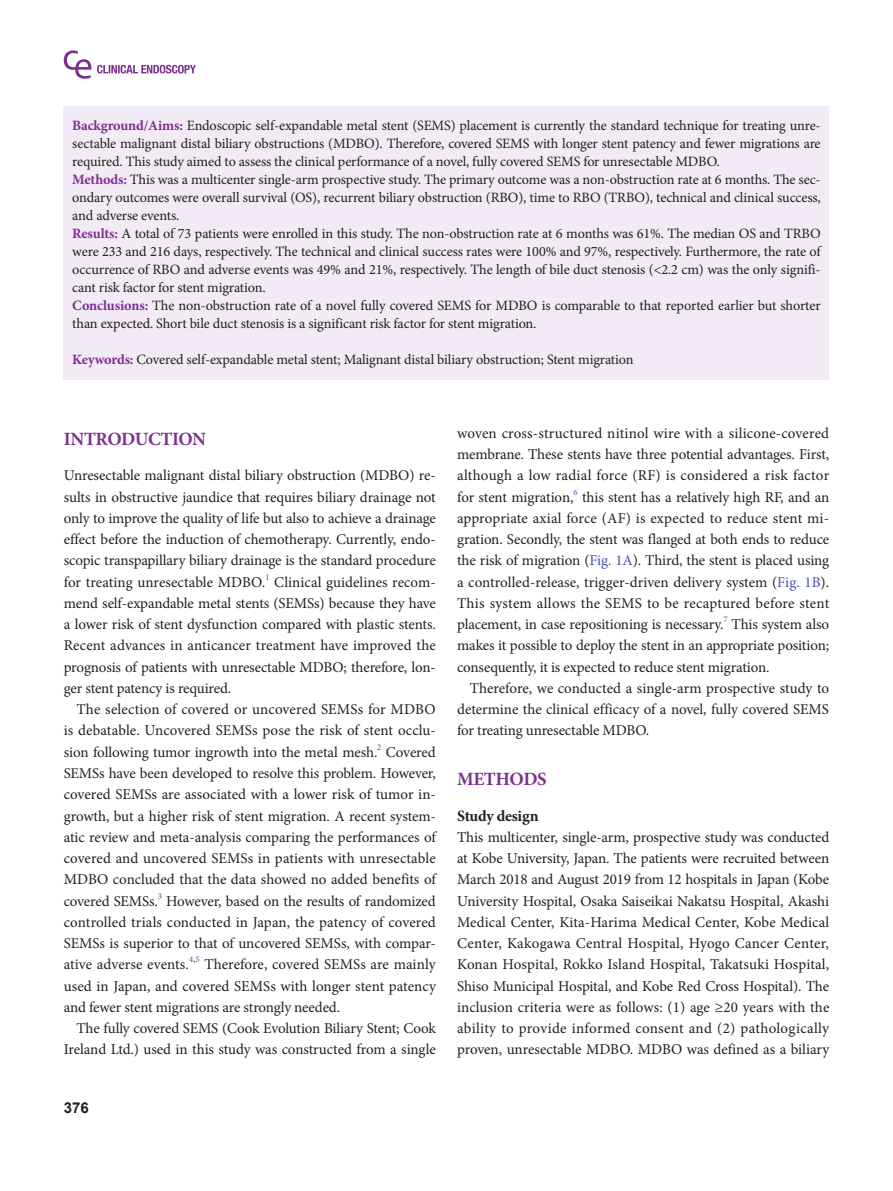
<style>
.page{position:relative;width:893px;height:1191px;background:#fff}
.page>*{position:absolute;margin:0;border:0;box-sizing:border-box;transform-origin:0 0}
.body-title{font:700 18.75px "Minion Pro";letter-spacing:-.02em;color:#7d308f}
.body-sub-title{font:700 15.75px "Minion Pro";letter-spacing:-.015em;color:#231f20}
.body{font:15px/21.3px "Minion Pro";letter-spacing:-.01em;color:#231f20;text-align:justify}
.t1{font:700 15px "Arial";color:#231f20}
.abstract{font:14.25px/18px "Minion Pro";letter-spacing:-.01em;color:#231f20;text-align:justify}
.body-2{font:8.7px "Minion Pro";color:#4a51b5}
.s1{font-weight:700;color:#7d308f}
.s2{color:#231f20}
.s3{color:#4a51b5}
</style>
<div class="page">
<div style="left:64px;top:106px;width:765px;height:274px;background:#f2eaf4"></div>
<svg style="left:97px;top:65px;width:99px;height:8px"></svg>
<svg style="left:64px;top:50px;width:27px;height:29px"></svg>
<p class="abstract" style="left:72px;top:117px;width:750px"><span class="s1">Background/Aims:</span> Endoscopic self-expandable metal stent (SEMS) placement is currently the standard technique for treating unre&shy;sectable malignant distal biliary obstructions (MDBO). Therefore, covered SEMS with longer stent patency and fewer migrations are required. This study aimed to assess the clinical performance of a novel, fully covered SEMS for unresectable MDBO.</p>
<p class="abstract" style="left:72px;top:171px;width:750px"><span class="s1">Methods:</span> This was a multicenter single-arm prospective study. The primary outcome was a non-obstruction rate at 6 months. The sec&shy;ondary outcomes were overall survival (OS), recurrent biliary obstruction (RBO), time to RBO (TRBO), technical and clinical success, and adverse events.</p>
<p class="abstract" style="left:72px;top:225px;width:750px"><span class="s1">Results:</span> A total of 73 patients were enrolled in this study. The non-obstruction rate at 6 months was 61%. The median OS and TRBO were 233 and 216 days, respectively. The technical and clinical success rates were 100% and 97%, respectively. Furthermore, the rate of occurrence of RBO and adverse events was 49% and 21%, respectively. The length of bile duct stenosis (&lt;2.2 cm) was the only signifi&shy;cant risk factor for stent migration.</p>
<p class="abstract" style="left:72px;top:297px;width:750px"><span class="s1">Conclusions:</span> The non-obstruction rate of a novel fully covered SEMS for MDBO is comparable to that reported earlier but shorter than expected. Short bile duct stenosis is a significant risk factor for stent migration.</p>
<p class="abstract" style="left:72px;top:351px;width:563px"><span class="s1">Keywords:</span> Covered self-expandable metal stent; Malignant distal biliary obstruction; Stent migration</p>
<p class="body-title" style="left:64px;top:425px;width:144px">INTRODUCTION</p>
<p class="body" style="left:64px;top:465px;width:374px">Unresectable malignant distal biliary obstruction (MDBO) re&shy;sults in obstructive jaundice that requires biliary drainage not only to improve the quality of life but also to achieve a drainage effect before the induction of chemotherapy. Currently, endo&shy;scopic transpapillary biliary drainage is the standard procedure for treating unresectable MDBO.</p>
<p class="body-2" style="left:265px;top:571px;width:6px">1</p>
<p class="body" style="left:64px;top:571px;width:374px;text-indent:210px">Clinical guidelines recom&shy;mend self-expandable metal stents (SEMSs) because they have a lower risk of stent dysfunction compared with plastic stents.<br>Recent advances in anticancer treatment have improved the prognosis of patients with unresectable MDBO; therefore, lon&shy;ger stent patency is required.</p>
<p class="body" style="left:64px;top:699px;width:374px;text-indent:13px">The selection of covered or uncovered SEMSs for MDBO is debatable. Uncovered SEMSs pose the risk of stent occlu&shy;sion following tumor ingrowth into the metal mesh.</p>
<p class="body-2" style="left:377px;top:741px;width:6px">2</p>
<p class="body" style="left:64px;top:741px;width:374px;text-indent:322px">Covered SEMSs have been developed to resolve this problem. However, covered SEMSs are associated with a lower risk of tumor in&shy;growth, but a higher risk of stent migration. A recent system&shy;atic review and meta-analysis comparing the performances of covered and uncovered SEMSs in patients with unresectable MDBO concluded that the data showed no added benefits of covered SEMSs.</p>
<p class="body-2" style="left:158px;top:890px;width:6px">3</p>
<p class="body" style="left:64px;top:890px;width:374px;text-indent:102px">However, based on the results of randomized controlled trials conducted in Japan, the patency of covered SEMSs is superior to that of uncovered SEMSs, with compar&shy;ative adverse events.</p>
<p class="body-2" style="left:189px;top:953px;width:12px">4<span class="s2">,</span>5</p>
<p class="body" style="left:64px;top:954px;width:374px;text-indent:141px">Therefore, covered SEMSs are mainly used in Japan, and covered SEMSs with longer stent patency and fewer stent migrations are strongly needed.</p>
<p class="body" style="left:64px;top:1017px;width:374px;text-align:right">The fully covered SEMS (Cook Evolution Biliary Stent; Cook<br>Ireland Ltd.) used in this study was constructed from a single</p>
<p class="t1" style="left:64px;top:1096px;width:27px">376</p>
<p class="body" style="left:457px;top:422px;width:374px">woven cross-structured nitinol wire with a silicone-covered membrane. These stents have three potential advantages. First, although a low radial force (RF) is considered a risk factor for stent migration,</p>
<p class="body-2" style="left:573px;top:486px;width:6px">6</p>
<p class="body" style="left:457px;top:486px;width:374px;text-indent:125px">this stent has a relatively high RF, and an appropriate axial force (AF) is expected to reduce stent mi&shy;gration. Secondly, the stent was flanged at both ends to reduce the risk of migration (<span class="s3">Fig. 1A</span>). Third, the stent is placed using a controlled-release, trigger-driven delivery system (<span class="s3">Fig. 1B</span>).<br>This system allows the SEMS to be recaptured before stent placement, in case repositioning is necessary.</p>
<p class="body-2" style="left:723px;top:613px;width:6px">7</p>
<p class="body" style="left:457px;top:614px;width:374px;text-indent:275px">This system also makes it possible to deploy the stent in an appropriate position; consequently, it is expected to reduce stent migration.</p>
<p class="body" style="left:457px;top:677px;width:374px;text-indent:13px">Therefore, we conducted a single-arm prospective study to determine the clinical efficacy of a novel, fully covered SEMS for treating unresectable MDBO.</p>
<p class="body-title" style="left:457px;top:766px;width:91px">METHODS</p>
<p class="body-sub-title" style="left:457px;top:805px;width:83px">Study design</p>
<p class="body" style="left:457px;top:826px;width:374px">This multicenter, single-arm, prospective study was conducted at Kobe University, Japan. The patients were recruited between March 2018 and August 2019 from 12 hospitals in Japan (Kobe University Hospital, Osaka Saiseikai Nakatsu Hospital, Akashi Medical Center, Kita-Harima Medical Center, Kobe Medical Center, Kakogawa Central Hospital, Hyogo Cancer Center, Konan Hospital, Rokko Island Hospital, Takatsuki Hospital, Shiso Municipal Hospital, and Kobe Red Cross Hospital). The inclusion criteria were as follows: (1) age ≥20 years with the ability to provide informed consent and (2) pathologically proven, unresectable MDBO. MDBO was defined as a biliary</p>
</div>
